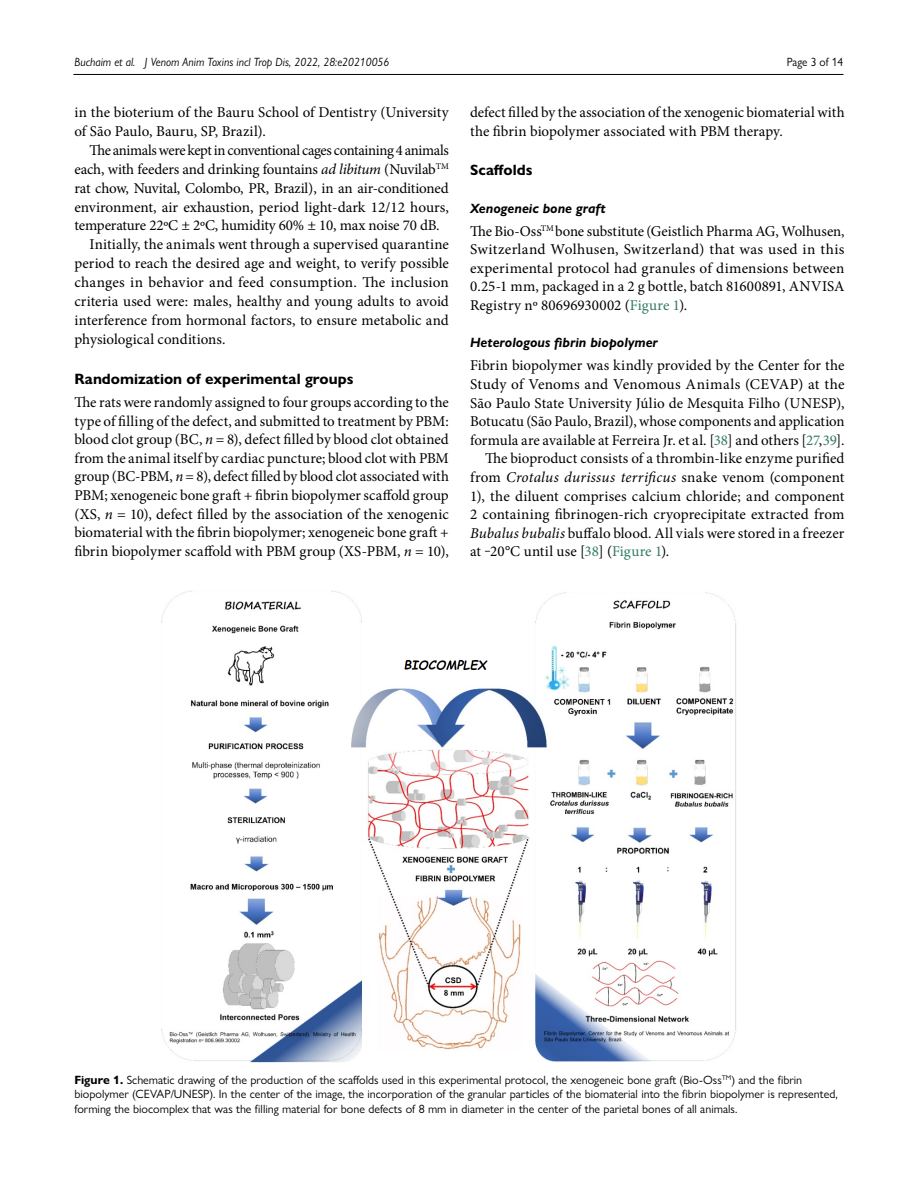
<style>
.page{position:relative;width:919px;height:1187px;background:#fff}
.page>*{position:absolute;margin:0;border:0;box-sizing:border-box;transform-origin:0 0}
.t1{font:15px/18.6px "Minion Pro";color:#000}
.t2{font:15px "Minion Pro";letter-spacing:-.025em;color:#000}
.t3{font:italic 15px "Minion Pro";letter-spacing:.015em;color:#000}
.t4{font:700 15px "Gill Sans Nova";color:#000}
.t5{font:italic 700 13.5px "Gill Sans Nova";color:#000}
.t6{font:12px/14.4px "Gill Sans Nova";color:#000}
.t7{font:italic 12px "Gill Sans Nova";color:#000;scale:.95 1}
.t8{font:12px "Gill Sans Nova";color:#000;scale:.95 1}
.s1{font-style:italic}
.s2{color:#327964}
.s3{font-style:normal}
.s4{font-weight:700}
</style>
<div class="page">
<hr style="left:73px;top:74px;width:770px;height:1px;background:#000">
<img style="left:161px;top:591px;width:575px;height:471px">
<p class="t7" style="left:74px;top:55px;width:333px">Buchaim et al. J Venom Anim Toxins incl Trop Dis, 2022, 28:e20210056</p>
<p class="t8" style="left:786px;top:55px;width:61px">Page 3 of 14</p>
<p class="t1" style="left:74px;top:103px;width:376px">in the bioterium of the Bauru School of Dentistry (University of São Paulo, Bauru, SP, Brazil).</p>
<p class="t2" style="left:89px;top:140px;width:361px">The animals were kept in conventional cages containing 4 animals</p>
<p class="t1" style="left:74px;top:160px;width:376px">each, with feeders and drinking fountains <span class="s1">ad libitum</span> (Nuvilab<sup>TM</sup></p>
<p class="t1" style="left:74px;top:178px;width:376px">rat chow, Nuvital, Colombo, PR, Brazil), in an air-conditioned</p>
<p class="t1" style="left:74px;top:197px;width:376px">environment, air exhaustion, period light-dark 12/12 hours,</p>
<p class="t1" style="left:74px;top:216px;width:366px">temperature 22ºC ± 2ºC, humidity 60% ± 10, max noise 70 dB.</p>
<p class="t1" style="left:89px;top:235px;width:361px">Initially, the animals went through a supervised quarantine</p>
<p class="t1" style="left:74px;top:254px;width:376px">period to reach the desired age and weight, to verify possible</p>
<p class="t1" style="left:74px;top:273px;width:376px">changes in behavior and feed consumption. The inclusion</p>
<p class="t1" style="left:74px;top:292px;width:376px">criteria used were: males, healthy and young adults to avoid</p>
<p class="t1" style="left:74px;top:311px;width:376px">interference from hormonal factors, to ensure metabolic and</p>
<p class="t1" style="left:74px;top:330px;width:153px">physiological conditions.</p>
<p class="t4" style="left:74px;top:369px;width:280px">Randomization of experimental groups</p>
<p class="t1" style="left:74px;top:393px;width:376px;text-align:justify">The rats were randomly assigned to four groups according to the type of filling of the defect, and submitted to treatment by PBM: blood clot group (BC, <span class="s1">n</span> = 8), defect filled by blood clot obtained from the animal itself by cardiac puncture; blood clot with PBM group (BC-PBM, <span class="s1">n</span> = 8), defect filled by blood clot associated with PBM; xenogeneic bone graft + fibrin biopolymer scaffold group (XS, <span class="s1">n</span> = 10), defect filled by the association of the xenogenic biomaterial with the fibrin biopolymer; xenogeneic bone graft + fibrin biopolymer scaffold with PBM group (XS-PBM, <span class="s1">n</span> = 10),</p>
<p class="t1" style="left:470px;top:103px;width:376px">defect filled by the association of the xenogenic biomaterial with the fibrin biopolymer associated with PBM therapy.</p>
<p class="t4" style="left:470px;top:161px;width:64px">Scaffolds</p>
<p class="t5" style="left:470px;top:200px;width:137px">Xenogeneic bone graft</p>
<p class="t1" style="left:470px;top:221px;width:376px;text-align:justify">The Bio-Oss<sup>TM</sup> bone substitute (Geistlich Pharma AG, Wolhusen, Switzerland Wolhusen, Switzerland) that was used in this experimental protocol had granules of dimensions between 0.25-1 mm, packaged in a 2 g bottle, batch 81600891, ANVISA Registry nº 80696930002 (<span class="s2">Figure 1</span>).</p>
<p class="t5" style="left:470px;top:334px;width:189px">Heterologous fibrin biopolymer</p>
<p class="t1" style="left:470px;top:356px;width:376px">Fibrin biopolymer was kindly provided by the Center for the</p>
<p class="t1" style="left:470px;top:375px;width:376px">Study of Venoms and Venomous Animals (CEVAP) at the</p>
<p class="t1" style="left:470px;top:393px;width:376px">São Paulo State University Júlio de Mesquita Filho (UNESP),</p>
<p class="t1" style="left:470px;top:412px;width:376px">Botucatu (São Paulo, Brazil), whose components and application</p>
<p class="t1" style="left:470px;top:430px;width:376px">formula are available at Ferreira Jr. et al. [<span class="s2">38</span>] and others [<span class="s2">27</span>,<span class="s2">39</span>].</p>
<p class="t1" style="left:485px;top:449px;width:361px">The bioproduct consists of a thrombin-like enzyme purified</p>
<p class="t3" style="left:470px;top:467px;width:376px"><span class="s3">from</span> Crotalus durissus terrificus <span class="s3">snake venom (component</span></p>
<p class="t1" style="left:470px;top:486px;width:376px">1), the diluent comprises calcium chloride; and component</p>
<p class="t1" style="left:470px;top:505px;width:376px">2 containing fibrinogen-rich cryoprecipitate extracted from</p>
<p class="t1" style="left:470px;top:523px;width:376px"><span class="s1">Bubalus bubalis</span> buffalo blood. All vials were stored in a freezer</p>
<p class="t1" style="left:470px;top:542px;width:201px">at ‒20°C until use [<span class="s2">38</span>] (<span class="s2">Figure 1</span>).</p>
<p class="t6" style="left:74px;top:1072px;width:764px"><span class="s4">Figure 1.</span> Schematic drawing of the production of the scaffolds used in this experimental protocol, the xenogeneic bone graft (Bio-Oss<sup>TM</sup>) and the fibrin biopolymer (CEVAP/UNESP). In the center of the image, the incorporation of the granular particles of the biomaterial into the fibrin biopolymer is represented, forming the biocomplex that was the filling material for bone defects of 8 mm in diameter in the center of the parietal bones of all animals.</p>
</div>
